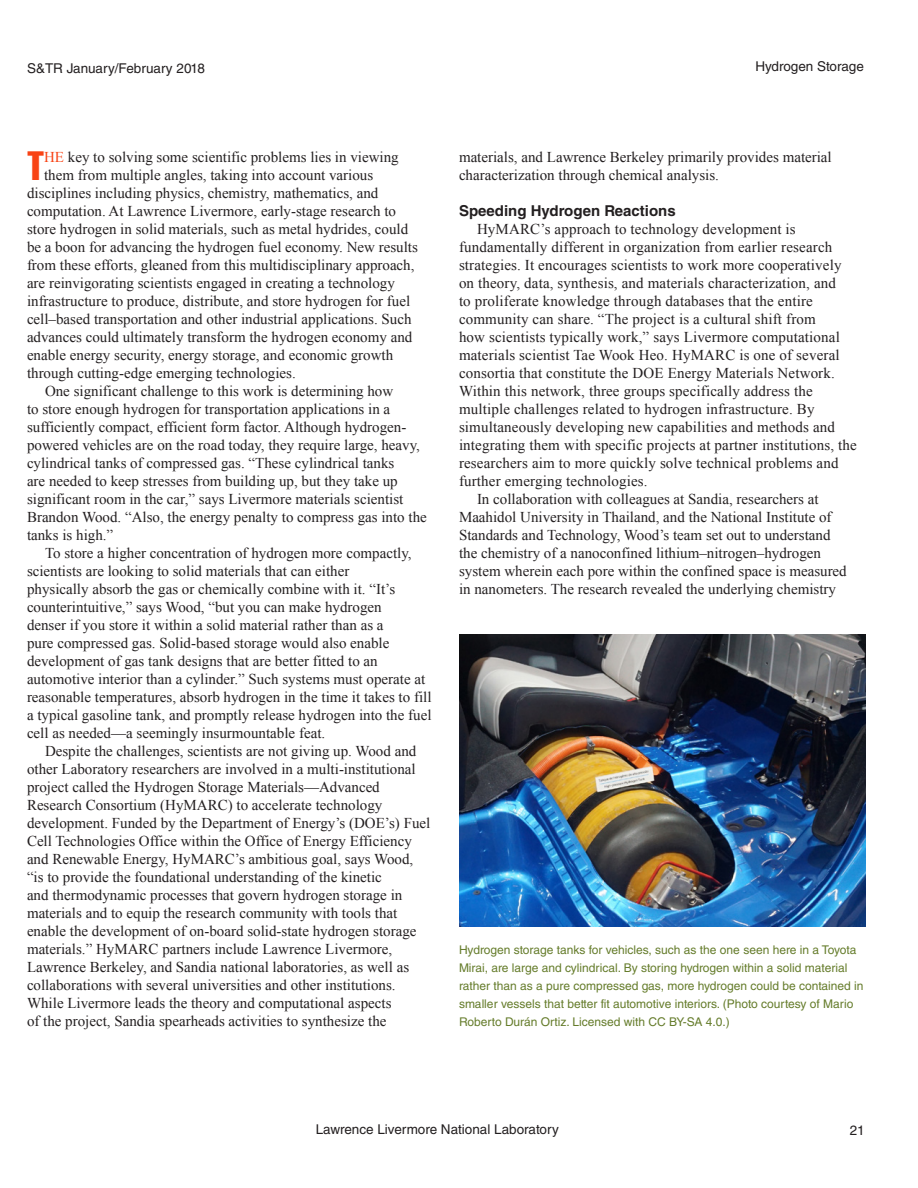
<style>
.page{position:relative;width:918px;height:1188px;background:#fff}
.page>*{position:absolute;margin:0;border:0;box-sizing:border-box;transform-origin:0 0}
.Highlight_drop_cap{font:40.35px "Helvetica LT Std Comp";color:#f84315}
.STR_general_text{font:15px/18px "Times New Roman";color:#231f20}
.Highlight_drop_cap-2{font:15px "Times New Roman";color:#231f20}
.STR_lev1_head{font:700 15px "Helvetica LT Std";color:#231f20}
.t1{font:13.5px "Helvetica LT Std";color:#231f20}
.STR_Captions{font:12px/18px "Helvetica LT Std";color:#657c2b}
.s1{color:#f84315}
</style>
<div class="page">
<img style="left:459px;top:634px;width:406px;height:293px">
<p class="t1" style="left:27px;top:60px;width:179px">S&amp;TR January/February 2018</p>
<p class="t1" style="left:755px;top:59px;width:110px">Hydrogen Storage</p>
<p class="Highlight_drop_cap" style="left:27px;top:140px;width:19px">T</p>
<p class="Highlight_drop_cap-2" style="left:44px;top:147px;width:356px"><span class="s1">HE</span> key to solving some scientific problems lies in viewing</p>
<p class="Highlight_drop_cap-2" style="left:44px;top:165px;width:331px">them from multiple angles, taking into account various</p>
<p class="Highlight_drop_cap-2" style="left:27px;top:183px;width:353px">disciplines including physics, chemistry, mathematics, and</p>
<p class="Highlight_drop_cap-2" style="left:27px;top:201px;width:371px">computation. At Lawrence Livermore, early-stage research to</p>
<p class="Highlight_drop_cap-2" style="left:27px;top:219px;width:383px">store hydrogen in solid materials, such as metal hydrides, could</p>
<p class="Highlight_drop_cap-2" style="left:27px;top:237px;width:392px">be a boon for advancing the hydrogen fuel economy. New results</p>
<p class="Highlight_drop_cap-2" style="left:27px;top:255px;width:389px">from these efforts, gleaned from this multidisciplinary approach,</p>
<p class="Highlight_drop_cap-2" style="left:27px;top:273px;width:369px">are reinvigorating scientists engaged in creating a technology</p>
<p class="Highlight_drop_cap-2" style="left:27px;top:291px;width:385px">infrastructure to produce, distribute, and store hydrogen for fuel</p>
<p class="Highlight_drop_cap-2" style="left:27px;top:309px;width:386px">cell–based transportation and other industrial applications. Such</p>
<p class="Highlight_drop_cap-2" style="left:27px;top:327px;width:387px">advances could ultimately transform the hydrogen economy and</p>
<p class="Highlight_drop_cap-2" style="left:27px;top:345px;width:368px">enable energy security, energy storage, and economic growth</p>
<p class="Highlight_drop_cap-2" style="left:27px;top:363px;width:270px">through cutting-edge emerging technologies.</p>
<p class="STR_general_text" style="left:27px;top:382px;width:401px;text-indent:18px">One significant challenge to this work is determining how<br>to store enough hydrogen for transportation applications in a sufficiently compact, efficient form factor. Although hydrogen&shy;powered vehicles are on the road today, they require large, heavy, cylindrical tanks of compressed gas. “These cylindrical tanks<br>are needed to keep stresses from building up, but they take up significant room in the car,” says Livermore materials scientist Brandon Wood. “Also, the energy penalty to compress gas into the tanks is high.”</p>
<p class="STR_general_text" style="left:27px;top:544px;width:406px;text-indent:18px">To store a higher concentration of hydrogen more compactly, scientists are looking to solid materials that can either<br>physically absorb the gas or chemically combine with it. “It’s counterintuitive,” says Wood, “but you can make hydrogen<br>denser if you store it within a solid material rather than as a<br>pure compressed gas. Solid-based storage would also enable development of gas tank designs that are better fitted to an automotive interior than a cylinder.” Such systems must operate at reasonable temperatures, absorb hydrogen in the time it takes to fill a typical gasoline tank, and promptly release hydrogen into the fuel cell as needed—a seemingly insurmountable feat.</p>
<p class="STR_general_text" style="left:27px;top:742px;width:405px;text-indent:18px">Despite the challenges, scientists are not giving up. Wood and other Laboratory researchers are involved in a multi-institutional project called the Hydrogen Storage Materials—Advanced Research Consortium (HyMARC) to accelerate technology development. Funded by the Department of Energy’s (DOE’s) Fuel Cell Technologies Office within the Office of Energy Efficiency and Renewable Energy, HyMARC’s ambitious goal, says Wood, “is to provide the foundational understanding of the kinetic<br>and thermodynamic processes that govern hydrogen storage in materials and to equip the research community with tools that enable the development of on-board solid-state hydrogen storage materials.” HyMARC partners include Lawrence Livermore, Lawrence Berkeley, and Sandia national laboratories, as well as collaborations with several universities and other institutions.<br>While Livermore leads the theory and computational aspects<br>of the project, Sandia spearheads activities to synthesize the</p>
<p class="STR_general_text" style="left:459px;top:148px;width:374px">materials, and Lawrence Berkeley primarily provides material characterization through chemical analysis.</p>
<p class="STR_lev1_head" style="left:459px;top:202px;width:218px">Speeding Hydrogen Reactions</p>
<p class="STR_general_text" style="left:459px;top:220px;width:399px;text-indent:18px">HyMARC’s approach to technology development is fundamentally different in organization from earlier research strategies. It encourages scientists to work more cooperatively on theory, data, synthesis, and materials characterization, and<br>to proliferate knowledge through databases that the entire community can share. “The project is a cultural shift from<br>how scientists typically work,” says Livermore computational materials scientist Tae Wook Heo. HyMARC is one of several consortia that constitute the DOE Energy Materials Network.<br>Within this network, three groups specifically address the multiple challenges related to hydrogen infrastructure. By simultaneously developing new capabilities and methods and integrating them with specific projects at partner institutions, the researchers aim to more quickly solve technical problems and further emerging technologies.</p>
<p class="STR_general_text" style="left:459px;top:490px;width:389px;text-indent:18px">In collaboration with colleagues at Sandia, researchers at Maahidol University in Thailand, and the National Institute of Standards and Technology, Wood’s team set out to understand the chemistry of a nanoconfined lithium–nitrogen–hydrogen system wherein each pore within the confined space is measured in nanometers. The research revealed the underlying chemistry</p>
<p class="STR_Captions" style="left:459px;top:941px;width:406px">Hydrogen storage tanks for vehicles, such as the one seen here in a Toyota Mirai, are large and cylindrical. By storing hydrogen within a solid material rather than as a pure compressed gas, more hydrogen could be contained in smaller vessels that better fit automotive interiors. (Photo courtesy of Mario Roberto Durán Ortiz. Licensed with CC BY-SA 4.0.)</p>
<p class="t1" style="left:316px;top:1121px;width:245px">Lawrence Livermore National Laboratory</p>
<p class="t1" style="left:850px;top:1122px;width:17px">21</p>
</div>
